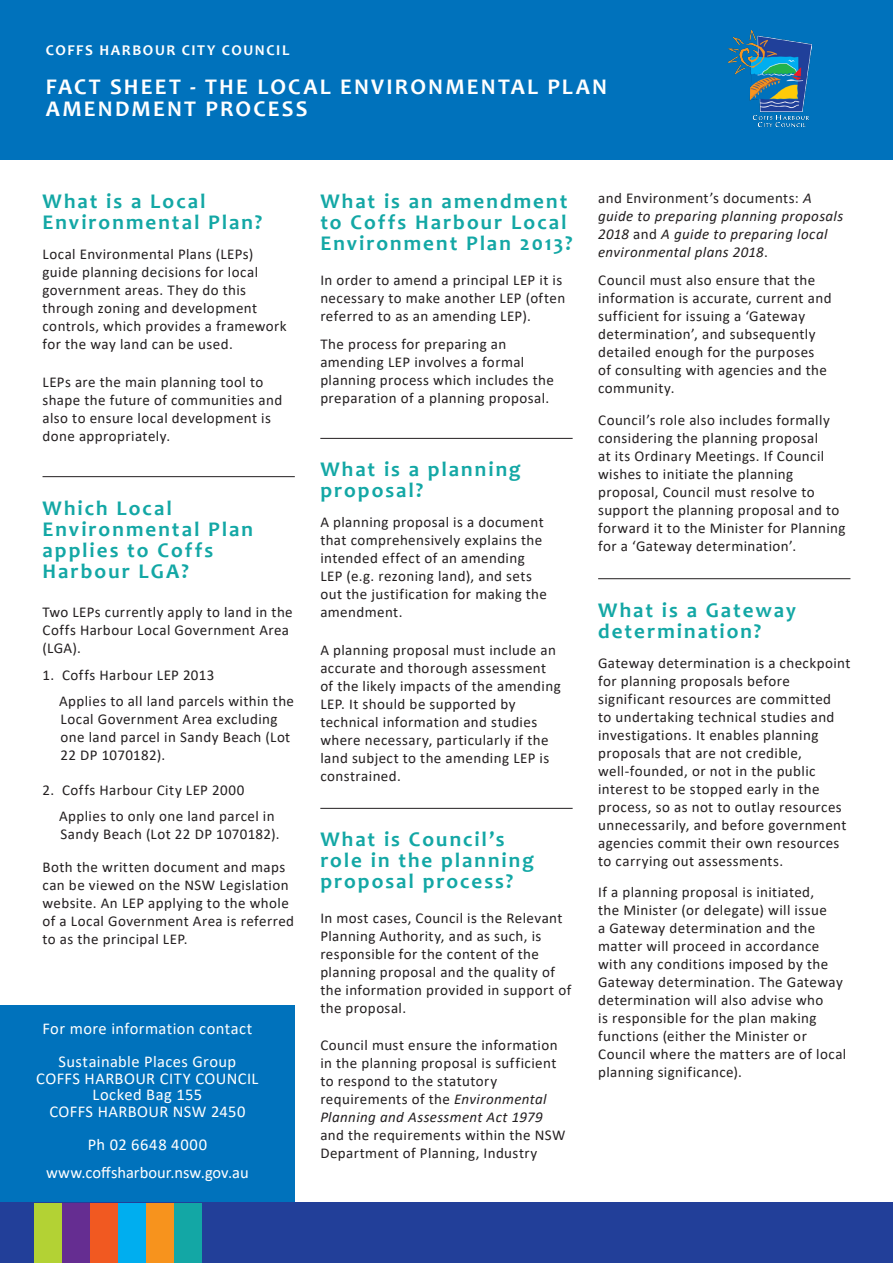
<style>
.page{position:relative;width:893px;height:1263px;background:#fff}
.page>*{position:absolute;margin:0;border:0;box-sizing:border-box;transform-origin:0 0}
.Body_BOLD{font:700 22.5px/22.5px "Candara";letter-spacing:.095em;color:#fff}
.Sub_Heading{font:700 21px/21px "Candara";letter-spacing:.095em;color:#13a7a5}
.ADDRESS_FOOTER{font:16.5px "Calibri";letter-spacing:.025em;color:#fff}
.Body{font:16.5px "Calibri";color:#fff}
.ADDRESS_FOOTER-2{font:16.5px "Calibri";letter-spacing:.045em;color:#fff}
.Body-2{font:15px/18px "Calibri";letter-spacing:.025em;color:#231f20}
.Body_indents{font:15px/18px "Calibri";letter-spacing:.025em;color:#231f20}
.Body-3{font:italic 15px/18px "Calibri";letter-spacing:.025em;color:#231f20}
.Body_BOLD-2{font:700 15px "Candara";letter-spacing:.105em;color:#fff}
.s1{font-style:italic}
.s2{font-style:normal}
</style>
<div class="page">
<div style="left:0;top:0;width:893px;height:159px;background:#0072bc"></div>
<img style="left:728px;top:31px;width:84px;height:95px">
<hr style="left:43px;top:476px;width:252px;height:1px;background:#231f20">
<hr style="left:320px;top:438px;width:253px;height:1px;background:#231f20">
<hr style="left:320px;top:808px;width:253px;height:1px;background:#231f20">
<hr style="left:598px;top:578px;width:252px;height:1px;background:#231f20">
<div style="left:0;top:1006px;width:295px;height:257px;background:#0072bc"></div>
<div style="left:0;top:1203px;width:893px;height:60px;background:#223f99"></div>
<div style="left:34px;top:1203px;width:28px;height:60px;background:#b3d234"></div>
<div style="left:62px;top:1203px;width:28px;height:60px;background:#652d91"></div>
<div style="left:90px;top:1203px;width:28px;height:60px;background:#f15921"></div>
<div style="left:118px;top:1203px;width:28px;height:60px;background:#00aeef"></div>
<div style="left:146px;top:1203px;width:28px;height:60px;background:#f7931d"></div>
<div style="left:174px;top:1203px;width:28px;height:60px;background:#13a7a5"></div>
<p class="Body_BOLD-2" style="left:46px;top:41px;width:245px">COFFS HARBOUR CITY COUNCIL</p>
<p class="Body_BOLD" style="left:46px;top:75px;width:563px">FACT SHEET - THE LOCAL ENVIRONMENTAL PLAN<br>AMENDMENT PROCESS</p>
<p class="Sub_Heading" style="left:43px;top:191px;width:221px">What is a Local<br>Environmental Plan?</p>
<p class="Body-2" style="left:43px;top:245px;width:246px">Local Environmental Plans (LEPs) guide planning decisions for local government areas. They do this through zoning and development controls, which provides a framework for the way land can be used.</p>
<p class="Body-2" style="left:43px;top:373px;width:241px">LEPs are the main planning tool to shape the future of communities and also to ensure local development is done appropriately.</p>
<p class="Sub_Heading" style="left:43px;top:497px;width:212px">Which Local<br>Environmental Plan applies to Coffs<br>Harbour LGA?</p>
<p class="Body-2" style="left:43px;top:602px;width:252px">Two LEPs currently apply to land in the<br>Coffs Harbour Local Government Area (LGA).</p>
<p class="Body-2" style="left:43px;top:666px;width:173px">1. Coffs Harbour LEP 2013</p>
<p class="Body_indents" style="left:59px;top:691px;width:237px">Applies to all land parcels within the<br>Local Government Area excluding one land parcel in Sandy Beach (Lot<br>22 DP 1070182).</p>
<p class="Body-2" style="left:43px;top:781px;width:203px">2. Coffs Harbour City LEP 2000</p>
<p class="Body_indents" style="left:59px;top:806px;width:222px">Applies to only one land parcel in<br>Sandy Beach (Lot 22 DP 1070182).</p>
<p class="Body-2" style="left:43px;top:857px;width:253px">Both the written document and maps can be viewed on the NSW Legislation website. An LEP applying to the whole of a Local Government Area is referred to as the principal LEP.</p>
<p class="ADDRESS_FOOTER" style="left:42px;top:1017px;width:212px">For more information contact</p>
<p class="ADDRESS_FOOTER" style="left:59px;top:1050px;width:179px">Sustainable Places Group</p>
<p class="ADDRESS_FOOTER" style="left:36px;top:1066px;width:224px">COFFS HARBOUR CITY COUNCIL</p>
<p class="ADDRESS_FOOTER" style="left:93px;top:1083px;width:111px">Locked Bag 155</p>
<p class="ADDRESS_FOOTER" style="left:49px;top:1099px;width:198px">COFFS HARBOUR NSW 2450</p>
<p class="ADDRESS_FOOTER-2" style="left:88px;top:1132px;width:121px">Ph 02 6648 4000</p>
<p class="Body" style="left:46px;top:1161px;width:204px">www.coffsharbour.nsw.gov.au</p>
<p class="Sub_Heading" style="left:320px;top:191px;width:254px">What is an amendment to Coffs Harbour Local<br>Environment Plan 2013?</p>
<p class="Body-2" style="left:320px;top:271px;width:246px">In order to amend a principal LEP it is necessary to make another LEP (often referred to as an amending LEP).</p>
<p class="Body-2" style="left:320px;top:334px;width:235px">The process for preparing an amending LEP involves a formal planning process which includes the preparation of a planning proposal.</p>
<p class="Sub_Heading" style="left:320px;top:459px;width:202px">What is a planning proposal?</p>
<p class="Body-2" style="left:320px;top:513px;width:228px">A planning proposal is a document that comprehensively explains the intended effect of an amending<br>LEP (e.g. rezoning land), and sets out the justification for making the amendment.</p>
<p class="Body-2" style="left:320px;top:640px;width:242px">A planning proposal must include an accurate and thorough assessment of the likely impacts of the amending<br>LEP. It should be supported by technical information and studies where necessary, particularly if the land subject to the amending LEP is constrained.</p>
<p class="Sub_Heading" style="left:320px;top:829px;width:215px">What is Council’s role in the planning proposal process?</p>
<p class="Body-2" style="left:320px;top:908px;width:252px">In most cases, Council is the Relevant<br>Planning Authority, and as such, is responsible for the content of the planning proposal and the quality of the information provided in support of the proposal.</p>
<p class="Body-2" style="left:320px;top:1036px;width:247px">Council must ensure the information in the planning proposal is sufficient to respond to the statutory requirements of the <span class="s1">Environmental Planning and Assessment Act 1979 </span>and the requirements within the NSW Department of Planning, Industry</p>
<p class="Body-3" style="left:598px;top:188px;width:247px"><span class="s2">and Environment’s documents:</span> A guide to preparing planning proposals 2018 <span class="s2">and</span> A guide to preparing local environmental plans 2018<span class="s2">.</span></p>
<p class="Body-2" style="left:598px;top:271px;width:235px">Council must also ensure that the information is accurate, current and sufficient for issuing a ‘Gateway determination’, and subsequently detailed enough for the purposes<br>of consulting with agencies and the community.</p>
<p class="Body-2" style="left:598px;top:411px;width:249px">Council’s role also includes formally considering the planning proposal<br>at its Ordinary Meetings. If Council wishes to initiate the planning proposal, Council must resolve to support the planning proposal and to forward it to the Minister for Planning for a ‘Gateway determination’.</p>
<p class="Sub_Heading" style="left:598px;top:599px;width:199px">What is a Gateway determination?</p>
<p class="Body-2" style="left:598px;top:653px;width:254px">Gateway determination is a checkpoint for planning proposals before significant resources are committed<br>to undertaking technical studies and investigations. It enables planning proposals that are not credible, well-founded, or not in the public interest to be stopped early in the process, so as not to outlay resources unnecessarily, and before government agencies commit their own resources to carrying out assessments.</p>
<p class="Body-2" style="left:598px;top:883px;width:250px">If a planning proposal is initiated,<br>the Minister (or delegate) will issue<br>a Gateway determination and the matter will proceed in accordance with any conditions imposed by the Gateway determination. The Gateway determination will also advise who<br>is responsible for the plan making functions (either the Minister or Council where the matters are of local planning significance).</p>
</div>
